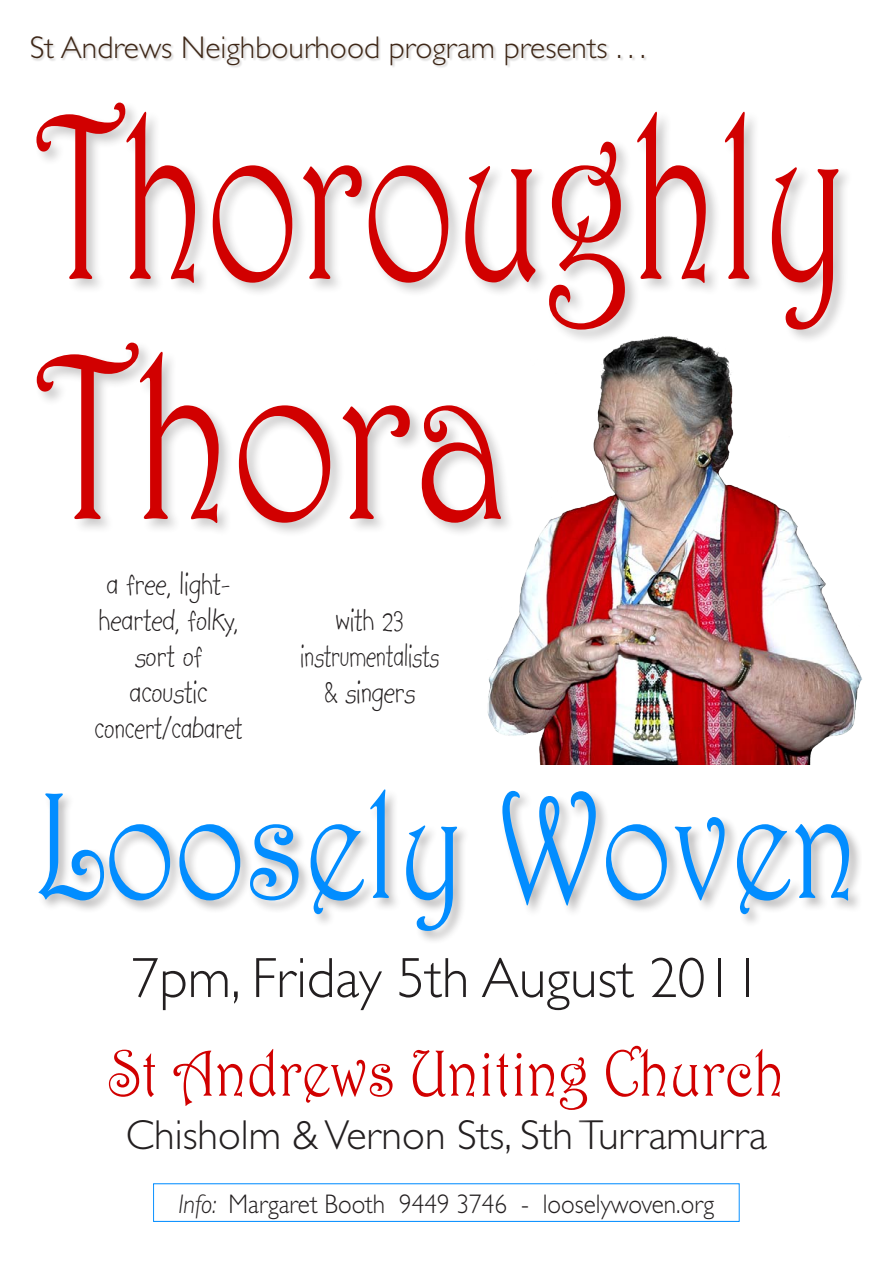
<style>
.page{position:relative;width:893px;height:1263px;background:#fff}
.page>*{position:absolute;margin:0;border:0;box-sizing:border-box;transform-origin:0 0}
.t1{font:235.5px "Harrington";color:#d10000;scale:.68 1}
.t2{font:235.5px "Harrington";color:#d10000;scale:.78 1}
.t3{font:153px "Harrington";color:#028dff;scale:.8 1}
.t4{font:66px "Harrington";color:#d10000;scale:.87 1}
.t5{font:300 57px "Gill Sans";color:#231f20}
.t6{font:300 42px "Gill Sans";color:#231f20}
.t7{font:34.5px/36px "Kidprint";color:#231f20;text-align:center;scale:.85 1}
.t8{font:300 31.5px "Gill Sans";color:#3e2717}
.t9{font:300 27px "Gill Sans";color:#231f20;scale:.93 1}
.s1{font-style:italic}
</style>
<div class="page">
<div style="left:36px;top:787px;width:826px;height:157px;background:#231f20;opacity:.31"></div>
<div style="left:34px;top:100px;width:819px;height:438px;background:#231f20;opacity:.25"></div>
<img style="left:486px;top:335px;width:376px;height:429px">
<div style="left:31px;top:36px;width:616px;height:32px;background:#231f20;opacity:.2"></div>
<p class="t8" style="left:30px;top:29px;width:617px">St Andrews Neighbourhood program presents . . .</p>
<p class="t1" style="left:35px;top:56px;width:1200px">Thoroughly</p>
<p class="t2" style="left:35px;top:296px;width:609px">Thora</p>
<p class="t7" style="left:98px;top:566px;width:166px;text-align:left">a free, light&shy;hearted, folky,</p>
<p class="t7" style="left:135px;top:638px;width:80px">sort of</p>
<p class="t7" style="left:95px;top:674px;width:175px">acoustic concert/cabaret</p>
<p class="t7" style="left:300px;top:602px;width:165px">with 23 instrumentalists</p>
<p class="t7" style="left:324px;top:674px;width:109px">&amp; singers</p>
<p class="t3" style="left:34px;top:753px;width:1031px">Loosely Woven</p>
<p class="t5" style="left:131px;top:946px;width:631px">7pm, Friday 5th August 2011</p>
<p class="t4" style="left:108px;top:1033px;width:778px">St Andrews Uniting Church</p>
<p class="t6" style="left:126px;top:1111px;width:643px">Chisholm &amp; Vernon Sts, Sth Turramurra</p>
<p class="t9" style="left:179px;top:1188px;width:577px"><span class="s1">Info:</span> Margaret Booth 9449 3746 - looselywoven.org</p>
</div>
